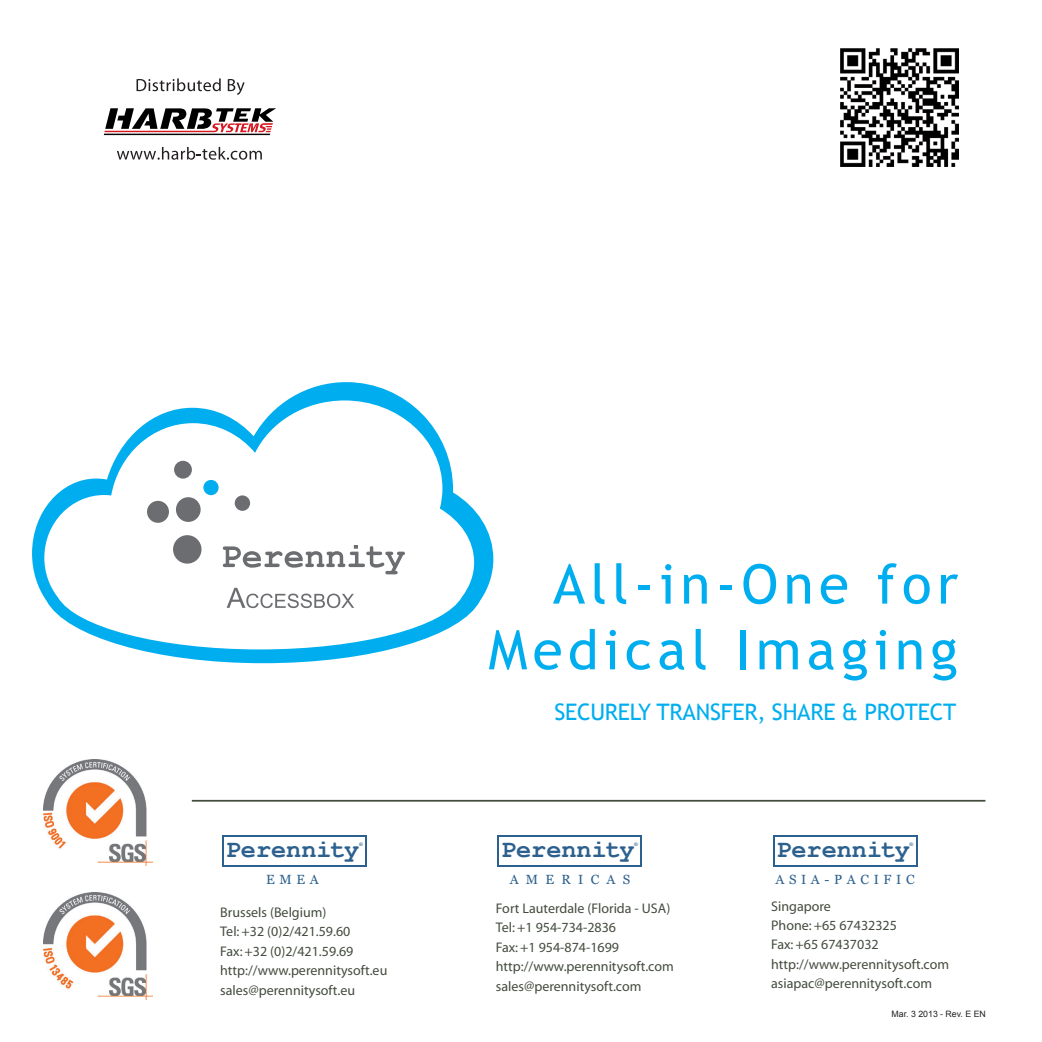
<style>
.page{position:relative;width:1042px;height:1042px;background:#fff}
.page>*{position:absolute;margin:0;border:0;box-sizing:border-box;transform-origin:0 0}
.t1{font:54.77px/65.6px "Trebuchet MS";letter-spacing:.1em;color:#00aeef;text-align:right}
.t2{font:700 25.2px "Courier New";color:#2c608e}
.t3{font:22.75px "Trebuchet MS";letter-spacing:-.01em;color:#00aeef}
.t4{font:14px/19.4px "Myriad";color:#434c3d}
.t5{font:13.3px "Georgia";letter-spacing:.35em;color:#2c608e}
.t6{font:13.3px "Georgia";letter-spacing:.55em;color:#2c608e}
.t7{font:8.75px "Arial";color:#231f20}
.t8{font:700 6.3px "Courier New";color:#2c608e}
</style>
<div class="page">
<img style="left:841px;top:49px;width:117px;height:117px">
<hr style="left:192px;top:800px;width:793px;height:1px;background:#434c3d">
<svg style="left:32px;top:382px;width:461px;height:281px"></svg>
<svg style="left:44px;top:400px;width:430px;height:249px"></svg>
<svg style="left:223px;top:545px;width:182px;height:29px"></svg>
<svg style="left:227px;top:588px;width:127px;height:20px"></svg>
<div style="left:147px;top:501px;width:22px;height:22px;background:#6c6d70;border-radius:50%"></div>
<div style="left:173px;top:535px;width:28px;height:28px;background:#6c6d70;border-radius:50%"></div>
<div style="left:235px;top:495px;width:15px;height:16px;background:#6c6d70;border-radius:50%"></div>
<div style="left:174px;top:461px;width:18px;height:17px;background:#6c6d70;border-radius:50%"></div>
<div style="left:176px;top:497px;width:25px;height:25px;background:#6c6d70;border-radius:50%"></div>
<div style="left:204px;top:480px;width:14px;height:14px;background:#00aeef;border-radius:50%"></div>
<div style="left:203px;top:480px;width:16px;height:15px;border:1px solid #00aeef;border-radius:50%"></div>
<svg style="left:771px;top:833px;width:148px;height:35px"></svg>
<svg style="left:773px;top:835px;width:144px;height:32px"></svg>
<div style="left:775px;top:837px;width:140px;height:27px;background:#fff"></div>
<div style="left:222px;top:835px;width:145px;height:32px;background:linear-gradient(to right,#2c608e,#2c608e)"></div>
<div style="left:224px;top:837px;width:141px;height:27px;background:#fff"></div>
<div style="left:497px;top:835px;width:145px;height:32px;background:linear-gradient(to right,#2c608e,#2c608e)"></div>
<div style="left:499px;top:837px;width:141px;height:27px;background:#fff"></div>
<img style="left:43px;top:893px;width:109px;height:106px">
<img style="left:43px;top:759px;width:109px;height:107px">
<svg style="left:136px;top:78px;width:85px;height:13px"></svg>
<svg style="left:228px;top:79px;width:17px;height:16px"></svg>
<svg style="left:104px;top:108px;width:172px;height:24px"></svg>
<hr style="left:104px;top:134px;width:166px;height:1px;background:#000001">
<svg style="left:117px;top:147px;width:145px;height:13px"></svg>
<h2 class="t2" style="left:226px;top:833px;width:135px">Perennity</h2>
<p class="t8" style="left:359px;top:840px;width:5px">®</p>
<p class="t5" style="left:266px;top:871px;width:54px">EMEA</p>
<p class="t4" style="left:220px;top:903px;width:169px">Brussels (Belgium)<br>Tel: +32 (0)2/421.59.60<br>Fax: +32 (0)2/421.59.69 http://www.perennitysoft.eu sales@perennitysoft.eu</p>
<h1 class="t1" style="left:488px;top:552px;width:471px">All-in-One for<br>Medical Imaging</h1>
<h3 class="t3" style="left:554px;top:698px;width:403px">SECURELY TRANSFER, SHARE &amp; PROTECT</h3>
<h2 class="t2" style="left:501px;top:833px;width:135px">Perennity</h2>
<p class="t8" style="left:634px;top:840px;width:5px">®</p>
<p class="t6" style="left:510px;top:871px;width:122px">AMERICAS</p>
<p class="t4" style="left:496px;top:899px;width:179px">Fort Lauterdale (Florida - USA)<br>Tel: +1 954-734-2836<br>Fax: +1 954-874-1699 http://www.perennitysoft.com sales@perennitysoft.com</p>
<h2 class="t2" style="left:776px;top:833px;width:135px">Perennity</h2>
<p class="t8" style="left:909px;top:840px;width:5px">®</p>
<p class="t5" style="left:775px;top:871px;width:141px">ASIA-PACIFIC</p>
<p class="t4" style="left:771px;top:897px;width:179px">Singapore<br>Phone: +65 67432325<br>Fax: +65 67437032 http://www.perennitysoft.com asiapac@perennitysoft.com</p>
<p class="t7" style="left:891px;top:1008px;width:96px">Mar. 3 2013 - Rev. E EN</p>
</div>
